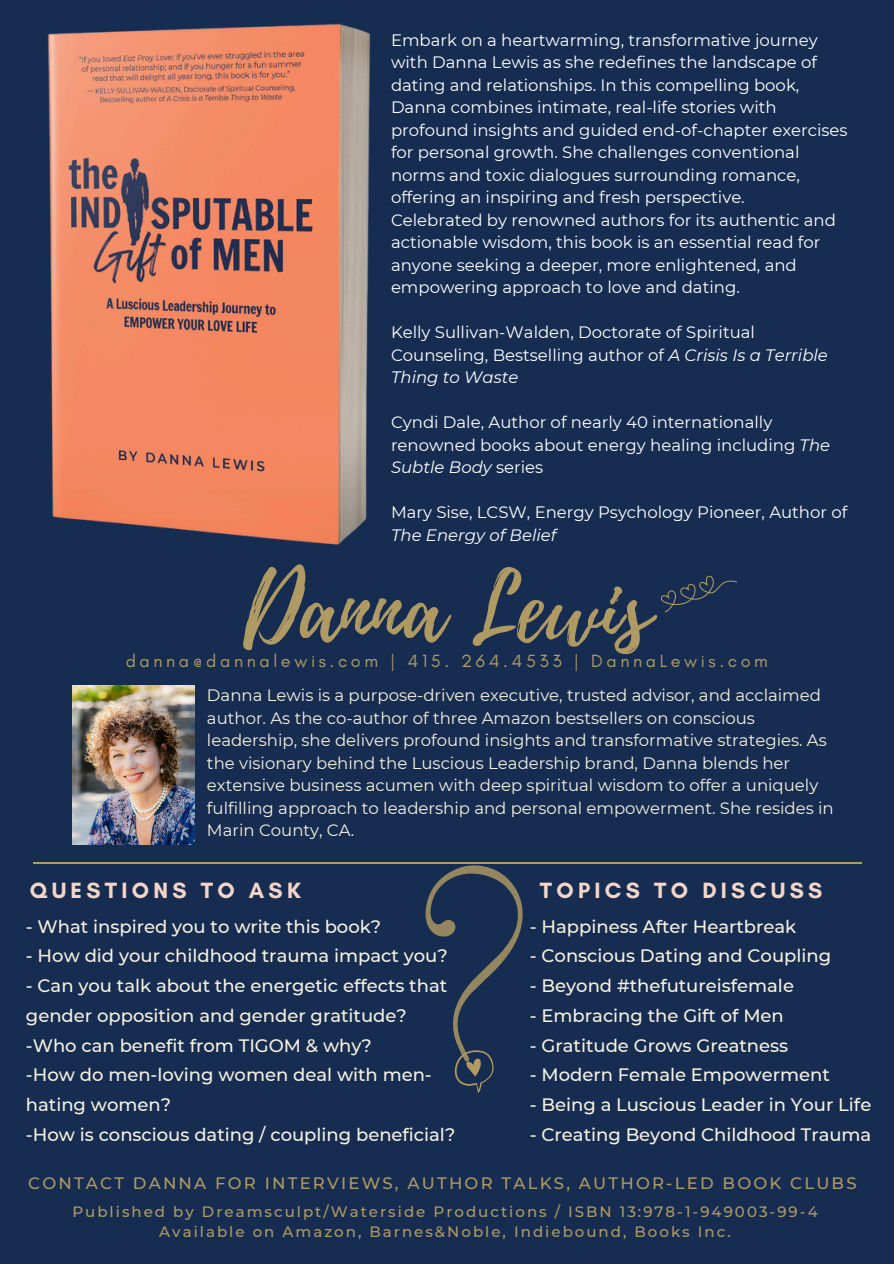
<style>
.page{position:relative;width:894px;height:1264px;background:#fff}
.page>*{position:absolute;margin:0;border:0;box-sizing:border-box;transform-origin:0 0}
.t1{font:93px "Playlist Script";color:#b09a63}
.t2{font:700 22.5px "Glacial Indifference";letter-spacing:.19em;color:#f3d6c9}
.t3{font:500 18px/29.7px "Montserrat";color:#f7f1e1}
.t4{font:18px "Glacial Indifference";letter-spacing:.2em;color:#b09a63}
.t5{font:16.5px/22.5px "Montserrat";color:#fff}
.t6{font:16.5px/22.5px "Montserrat";color:#f7f1e1}
.t7{font:500 16.5px "Montserrat";letter-spacing:.135em;color:#b09a63}
.t8{font:500 15px "Montserrat";letter-spacing:.135em;color:#b09a63}
.s1{font-style:italic}
</style>
<div class="page">
<div style="left:0;top:0;width:893px;height:1263px;background:#162d51"></div>
<hr style="left:33px;top:862px;width:828px;height:1px;background:#b09a63">
<svg style="left:661px;top:575px;width:76px;height:37px"></svg>
<svg style="left:394px;top:863px;width:138px;height:230px"></svg>
<img style="left:47px;top:23px;width:323px;height:522px">
<img style="left:72px;top:685px;width:123px;height:159px">
<h6 class="t5" style="left:391px;top:28px;width:458px">Embark on a heartwarming, transformative journey with Danna Lewis as she redefines the landscape of dating and relationships. In this compelling book, Danna combines intimate, real-life stories with profound insights and guided end-of-chapter exercises for personal growth. She challenges conventional norms and toxic dialogues surrounding romance, offering an inspiring and fresh perspective.<br>Celebrated by renowned authors for its authentic and actionable wisdom, this book is an essential read for anyone seeking a deeper, more enlightened, and empowering approach to love and dating.</h6>
<p class="t5" style="left:391px;top:321px;width:438px">Kelly Sullivan-Walden, Doctorate of Spiritual<br>Counseling, Bestselling author of <span class="s1">A Crisis Is a Terrible<br>Thing to Waste</span></p>
<p class="t5" style="left:391px;top:411px;width:440px">Cyndi Dale, Author of nearly 40 internationally renowned books about energy healing including <span class="s1">The<br>Subtle Body</span> series</p>
<h2 class="t5" style="left:391px;top:501px;width:457px">Mary Sise, LCSW, Energy Psychology Pioneer, Author of<br><span class="s1">The Energy of Belief</span></h2>
<h1 class="t1" style="left:243px;top:543px;width:408px">Danna Lewis</h1>
<h6 class="t4" style="left:126px;top:650px;width:643px">danna@dannalewis.com | 415. 264.4533 | DannaLewis.com</h6>
<p class="t6" style="left:207px;top:684px;width:628px">Danna Lewis is a purpose-driven executive, trusted advisor, and acclaimed author. As the co-author of three Amazon bestsellers on conscious leadership, she delivers profound insights and transformative strategies. As the visionary behind the Luscious Leadership brand, Danna blends her extensive business acumen with deep spiritual wisdom to offer a uniquely fulfilling approach to leadership and personal empowerment. She resides in Marin County, CA.</p>
<h5 class="t2" style="left:30px;top:876px;width:272px">QUESTIONS TO ASK</h5>
<h5 class="t2" style="left:540px;top:876px;width:284px">TOPICS TO DISCUSS</h5>
<h6 class="t3" style="left:26px;top:911px;width:356px">- What inspired you to write this book?</h6>
<h6 class="t3" style="left:26px;top:941px;width:423px">- How did your childhood trauma impact you?</h6>
<h6 class="t3" style="left:26px;top:970px;width:431px">- Can you talk about the energetic effects that gender opposition and gender gratitude? -Who can benefit from TIGOM &amp; why?<br>-How do men-loving women deal with men&shy;hating women?<br>-How is conscious dating / coupling beneficial?</h6>
<p class="t3" style="left:529px;top:911px;width:268px">- Happiness After Heartbreak</p>
<p class="t3" style="left:529px;top:941px;width:303px">- Conscious Dating and Coupling</p>
<p class="t3" style="left:529px;top:970px;width:265px">- Beyond #thefutureisfemale</p>
<p class="t3" style="left:529px;top:1000px;width:255px">- Embracing the Gift of Men</p>
<p class="t3" style="left:529px;top:1030px;width:260px">- Gratitude Grows Greatness</p>
<p class="t3" style="left:529px;top:1060px;width:301px">- Modern Female Empowerment</p>
<p class="t3" style="left:529px;top:1089px;width:343px">- Being a Luscious Leader in Your Life</p>
<p class="t3" style="left:529px;top:1119px;width:343px">- Creating Beyond Childhood Trauma</p>
<h2 class="t7" style="left:28px;top:1173px;width:829px">CONTACT DANNA FOR INTERVIEWS, AUTHOR TALKS, AUTHOR-LED BOOK CLUBS</h2>
<h3 class="t8" style="left:72px;top:1201px;width:746px">Published by Dreamsculpt/Waterside Productions / ISBN 13:978-1-949003-99-4</h3>
<p class="t8" style="left:159px;top:1222px;width:572px">Available on Amazon, Barnes&amp;Noble, Indiebound, Books Inc.</p>
</div>
